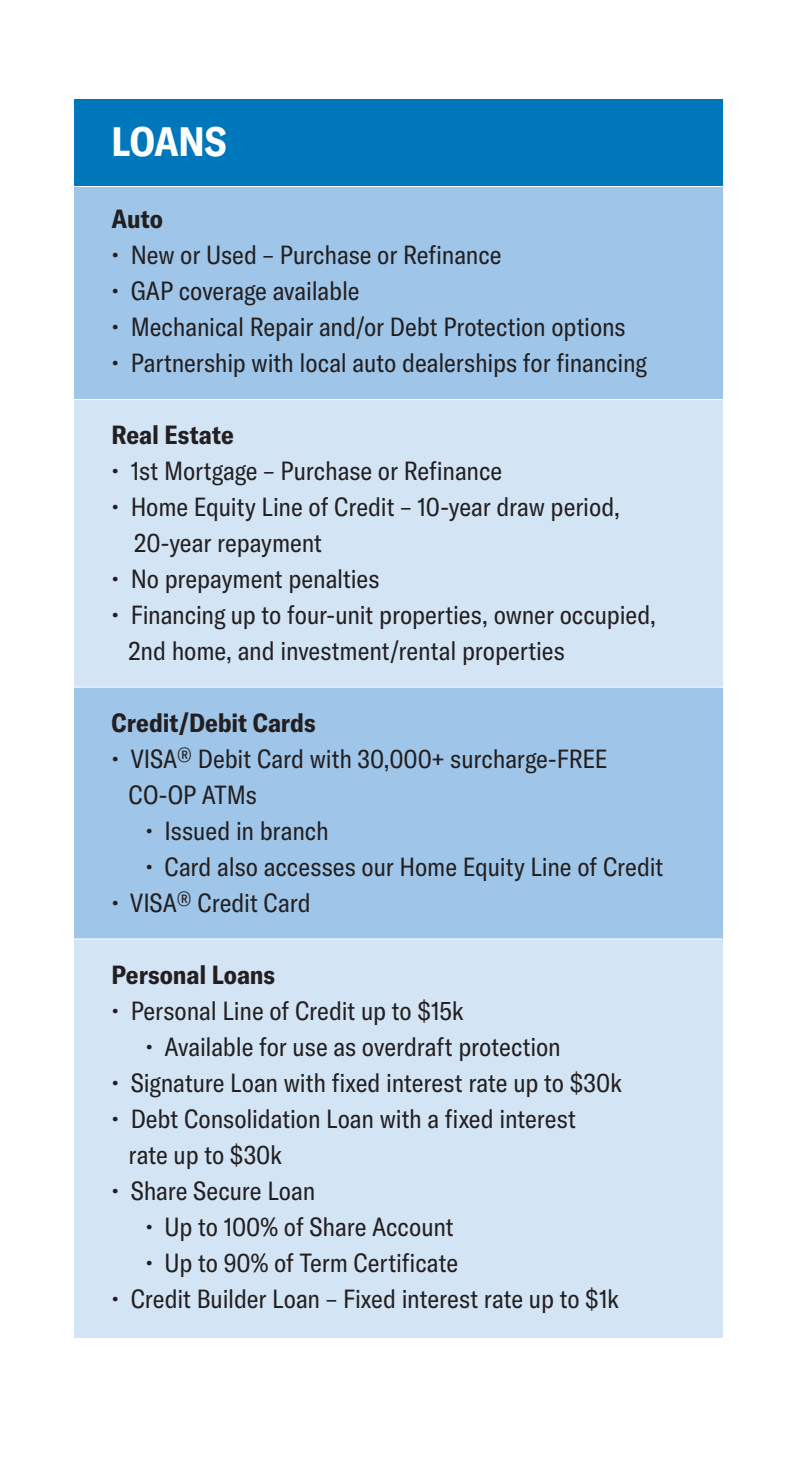
<style>
.page{position:relative;width:807px;height:1458px;background:#fff}
.page>*{position:absolute;margin:0;border:0;box-sizing:border-box;transform-origin:0 0}
.t1{font:700 condensed 40.5px "GT America";letter-spacing:-.01em;color:#fff}
.t2{font:condensed 25.88px/36px "GT America";letter-spacing:-.005em;color:#231f20}
.t3{font:700 condensed 25.88px "GT America";letter-spacing:-.005em;color:#231f20}
</style>
<div class="page">
<div style="left:75px;top:176px;width:648px;height:1038px;background:#9fc6e9"></div>
<div style="left:75px;top:99px;width:648px;height:87px;background:#0076bb"></div>
<div style="left:75px;top:399px;width:648px;height:288px;background:#d3e4f5"></div>
<div style="left:75px;top:939px;width:648px;height:398px;background:#d3e4f5"></div>
<hr style="left:52px;top:399px;width:677px;height:1px;background:#fff">
<hr style="left:52px;top:687px;width:677px;height:1px;background:#fff">
<hr style="left:45px;top:939px;width:677px;height:1px;background:#fff">
<hr style="left:52px;top:186px;width:677px;height:1px;background:#fff">
<h1 class="t1" style="left:112px;top:117px;width:116px">LOANS</h1>
<p class="t3" style="left:112px;top:203px;width:53px">Auto</p>
<p class="t2" style="left:112px;top:237px;width:392px">• New or Used – Purchase or Refinance</p>
<p class="t2" style="left:112px;top:273px;width:250px">• GAP coverage available</p>
<p class="t2" style="left:112px;top:309px;width:516px">• Mechanical Repair and/or Debt Protection options</p>
<p class="t2" style="left:112px;top:345px;width:537px">• Partnership with local auto dealerships for financing</p>
<p class="t3" style="left:112px;top:419px;width:124px">Real Estate</p>
<p class="t2" style="left:112px;top:453px;width:392px">• 1st Mortgage – Purchase or Refinance</p>
<p class="t2" style="left:134px;top:489px;width:487px;text-indent:-23px">• Home Equity Line of Credit – 10-year draw period,<br>20-year repayment</p>
<p class="t2" style="left:112px;top:561px;width:269px">• No prepayment penalties</p>
<p class="t2" style="left:129px;top:597px;width:529px;text-indent:-17px">• Financing up to four-unit properties, owner occupied,<br>2nd home, and investment/rental properties</p>
<p class="t3" style="left:112px;top:707px;width:205px">Credit/Debit Cards</p>
<p class="t2" style="left:129px;top:741px;width:480px;text-indent:-17px">• VISA<sup>®</sup> Debit Card with 30,000+ surcharge-FREE<br>CO-OP ATMs</p>
<p class="t2" style="left:145px;top:813px;width:185px">• Issued in branch</p>
<p class="t2" style="left:145px;top:849px;width:519px">• Card also accesses our Home Equity Line of Credit</p>
<p class="t2" style="left:112px;top:885px;width:201px">• VISA<sup>®</sup> Credit Card</p>
<p class="t3" style="left:112px;top:959px;width:165px">Personal Loans</p>
<p class="t2" style="left:112px;top:993px;width:354px">• Personal Line of Credit up to $15k</p>
<p class="t2" style="left:145px;top:1029px;width:417px">• Available for use as overdraft protection</p>
<p class="t2" style="left:112px;top:1065px;width:512px">• Signature Loan with fixed interest rate up to $30k</p>
<p class="t2" style="left:129px;top:1101px;width:449px;text-indent:-17px">• Debt Consolidation Loan with a fixed interest rate up to $30k</p>
<p class="t2" style="left:112px;top:1173px;width:205px">• Share Secure Loan</p>
<p class="t2" style="left:145px;top:1209px;width:310px">• Up to 100% of Share Account</p>
<p class="t2" style="left:145px;top:1245px;width:314px">• Up to 90% of Term Certificate</p>
<p class="t2" style="left:112px;top:1281px;width:509px">• Credit Builder Loan – Fixed interest rate up to $1k</p>
</div>
